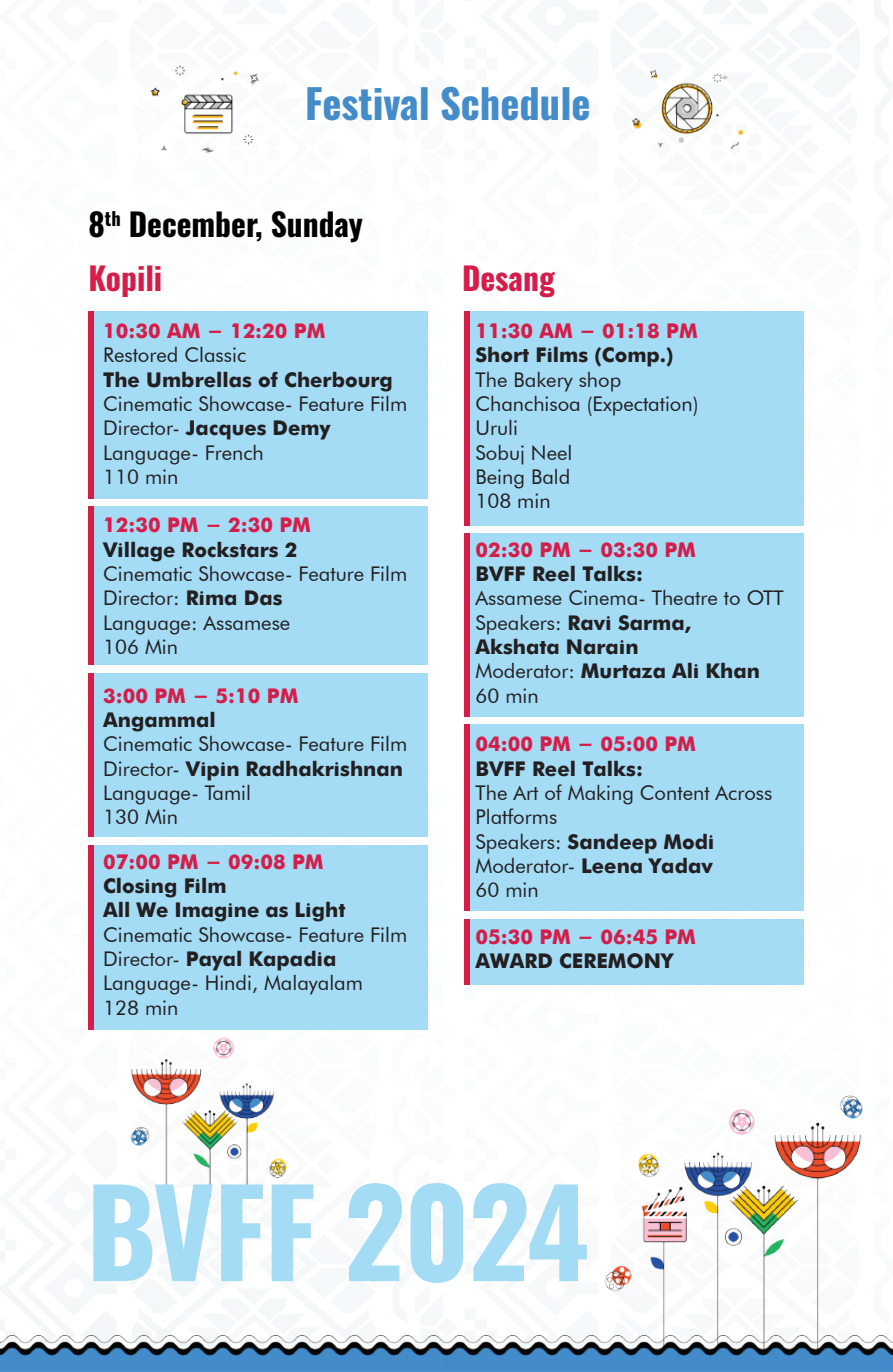
<style>
.page{position:relative;width:893px;height:1372px;background:#fff}
.page>*{position:absolute;margin:0;border:0;box-sizing:border-box;transform-origin:0 0}
.t1{font:119.25px "Oswald";letter-spacing:-.01em;color:#a4dbf5}
.t2{font:40.5px "Oswald";color:#448bca}
.t3{font:31.5px/54px "Oswald";color:#000}
.t4{font:31.5px "Oswald";color:#d51d49}
.t5{font:20.25px/24.3px "Futura BT";color:#231f20}
.t6{font:700 20.25px/24.3px "Futura";color:#231f20}
.t7{font:700 20.25px "Futura";color:#d51d49}
.s1{color:#d51d49}
.s2{font-family:"Futura BT";font-weight:400}
.s3{font-family:"Futura";font-weight:700}
</style>
<div class="page">
<img style="left:0;top:0;width:893px;height:1326px">
<div style="left:88px;top:311px;width:340px;height:187px;background:#a4dbf5"></div>
<div style="left:464px;top:311px;width:339px;height:214px;background:#a4dbf5"></div>
<div style="left:464px;top:533px;width:339px;height:183px;background:#a4dbf5"></div>
<div style="left:464px;top:724px;width:339px;height:187px;background:#a4dbf5"></div>
<div style="left:464px;top:919px;width:339px;height:65px;background:#a4dbf5"></div>
<div style="left:88px;top:506px;width:340px;height:159px;background:#a4dbf5"></div>
<div style="left:88px;top:672px;width:340px;height:164px;background:#a4dbf5"></div>
<div style="left:88px;top:311px;width:6px;height:187px;background:#d51d49"></div>
<div style="left:464px;top:311px;width:5px;height:214px;background:#d51d49"></div>
<div style="left:464px;top:533px;width:5px;height:183px;background:#d51d49"></div>
<div style="left:464px;top:724px;width:5px;height:187px;background:#d51d49"></div>
<div style="left:464px;top:919px;width:5px;height:65px;background:#d51d49"></div>
<div style="left:88px;top:506px;width:6px;height:159px;background:#d51d49"></div>
<div style="left:88px;top:672px;width:6px;height:164px;background:#d51d49"></div>
<img style="left:148px;top:52px;width:113px;height:114px">
<img style="left:631px;top:52px;width:113px;height:114px">
<img style="left:598px;top:1084px;width:271px;height:242px">
<img style="left:126px;top:1032px;width:163px;height:165px">
<img style="left:0;top:1326px;width:893px;height:45px">
<div style="left:88px;top:845px;width:340px;height:184px;background:#a4dbf5"></div>
<div style="left:88px;top:845px;width:6px;height:184px;background:#d51d49"></div>
<h2 class="t2" style="left:305px;top:68px;width:287px">Festival Schedule</h2>
<h3 class="t3" style="left:88px;top:194px;width:276px">8<sup>th</sup> December, Sunday<br><span class="s1">Kopili</span></h3>
<p class="t7" style="left:103px;top:316px;width:224px">10:30 AM - 12:20 PM</p>
<p class="t5" style="left:103px;top:343px;width:144px">Restored Classic</p>
<p class="t6" style="left:103px;top:366px;width:291px">The Umbrellas of Cherbourg</p>
<p class="t5" style="left:103px;top:391px;width:305px">Cinematic Showcase- Feature Film</p>
<p class="t6" style="left:103px;top:414px;width:229px"><span class="s2">Director-</span> Jacques Demy</p>
<p class="t5" style="left:103px;top:440px;width:162px">Language- French<br>110 min</p>
<p class="t7" style="left:103px;top:510px;width:209px">12:30 PM - 2:30 PM</p>
<p class="t6" style="left:103px;top:536px;width:196px">Village Rockstars 2</p>
<p class="t5" style="left:103px;top:561px;width:305px">Cinematic Showcase- Feature Film<br>Director: <span class="s3">Rima Das<br></span>Language: Assamese<br>106 Min</p>
<p class="t7" style="left:103px;top:680px;width:197px">3:00 PM - 5:10 PM</p>
<p class="t6" style="left:103px;top:706px;width:114px">Angammal</p>
<p class="t5" style="left:103px;top:731px;width:305px">Cinematic Showcase- Feature Film</p>
<p class="t6" style="left:103px;top:754px;width:301px"><span class="s2">Director-</span> Vipin Radhakrishnan</p>
<p class="t5" style="left:103px;top:780px;width:149px">Language- Tamil<br>130 Min</p>
<p class="t7" style="left:103px;top:846px;width:222px">07:00 PM - 09:08 PM</p>
<p class="t6" style="left:103px;top:872px;width:244px">Closing Film<br>All We Imagine as Light</p>
<p class="t5" style="left:103px;top:922px;width:305px">Cinematic Showcase- Feature Film</p>
<p class="t6" style="left:103px;top:945px;width:235px"><span class="s2">Director-</span> Payal Kapadia</p>
<p class="t5" style="left:103px;top:970px;width:261px">Language- Hindi, Malayalam<br>128 min</p>
<h3 class="t4" style="left:462px;top:250px;width:94px">Desang</h3>
<p class="t7" style="left:475px;top:316px;width:224px">11:30 AM - 01:18 PM</p>
<p class="t6" style="left:475px;top:341px;width:200px">Short Films (Comp.)</p>
<p class="t5" style="left:475px;top:367px;width:225px">The Bakery shop<br>Chanchisoa (Expectation)<br>Uruli<br>Sobuj Neel<br>Being Bald<br>108 min</p>
<p class="t7" style="left:475px;top:534px;width:222px">02:30 PM - 03:30 PM</p>
<p class="t6" style="left:475px;top:560px;width:169px">BVFF Reel Talks:</p>
<p class="t5" style="left:475px;top:586px;width:310px">Assamese Cinema- Theatre to OTT</p>
<p class="t6" style="left:475px;top:609px;width:286px"><span class="s2">Speakers:</span> Ravi Sarma,<br>Akshata Narain<br><span class="s2">Moderator:</span> Murtaza Ali Khan</p>
<p class="t5" style="left:475px;top:683px;width:65px">60 min</p>
<p class="t7" style="left:475px;top:729px;width:222px">04:00 PM - 05:00 PM</p>
<p class="t6" style="left:475px;top:754px;width:169px">BVFF Reel Talks:</p>
<p class="t5" style="left:475px;top:780px;width:298px">The Art of Making Content Across<br>Platforms</p>
<p class="t6" style="left:475px;top:827px;width:240px"><span class="s2">Speakers:</span> Sandeep Modi</p>
<p class="t5" style="left:475px;top:853px;width:239px">Moderator- <span class="s3">Leena Yadav<br></span>60 min</p>
<p class="t7" style="left:475px;top:921px;width:222px">05:30 PM - 06:45 PM</p>
<p class="t6" style="left:475px;top:947px;width:199px">AWARD CEREMONY</p>
<h1 class="t1" style="left:86px;top:1126px;width:504px">BVFF 2024</h1>
</div>
